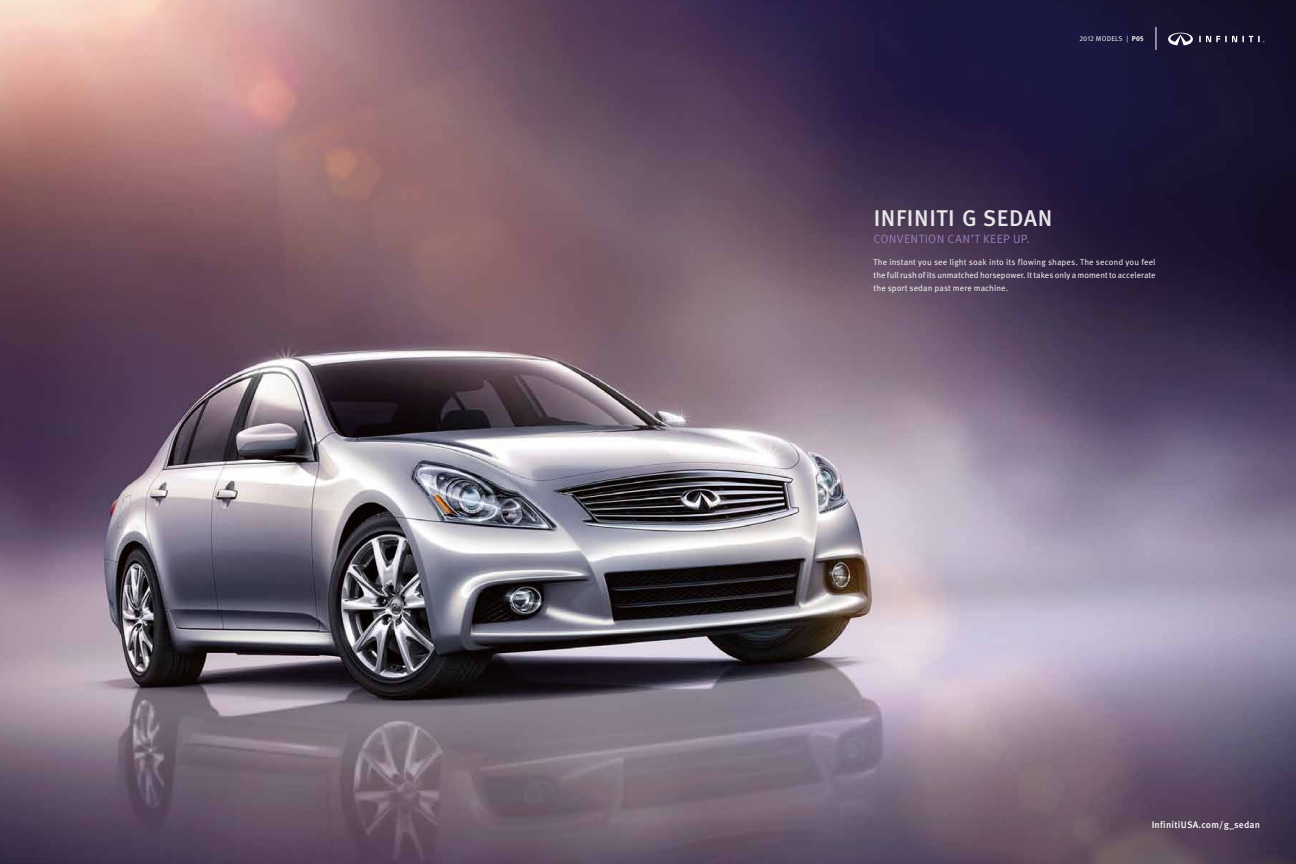
<style>
.page{position:relative;width:1296px;height:864px;background:#fff}
.page>*{position:absolute;margin:0;border:0;box-sizing:border-box;transform-origin:0 0}
.t1{font:500 22.8px "Meta Pro";letter-spacing:.03em;color:#e6e7e8}
.t2{font:12px "Meta Pro Norm";letter-spacing:.02em;color:#967db5}
.t3{font:500 9.5px "Meta Pro";letter-spacing:.02em;color:#fff}
.t4{font:8.5px/13px "Meta Pro Norm";letter-spacing:.005em;color:#fff;text-align:justify}
.t5{font:7px "Meta Pro Norm";letter-spacing:.025em;color:#fff}
.s1{font-family:"Meta Pro";font-weight:700}
</style>
<div class="page">
<img style="left:0;top:0;width:1296px;height:864px">
<svg style="left:1156px;top:27px;width:1px;height:23px"></svg>
<svg style="left:1199px;top:36px;width:66px;height:7px"></svg>
<svg style="left:1168px;top:33px;width:25px;height:12px"></svg>
<p class="t5" style="left:1079px;top:33px;width:66px">2012 models | <span class="s1">P05</span></p>
<h1 class="t1" style="left:874px;top:201px;width:180px">In finiti G SEDAN</h1>
<h2 class="t2" style="left:874px;top:230px;width:158px">CONVENTION CAN’T KEEP UP.</h2>
<p class="t4" style="left:874px;top:255px;width:283px">The instant you see light soak into its flowing shapes. The second you feel the full rush of its unmatched horsepower. It takes only a moment to accelerate the sport sedan past mere machine.</p>
<p class="t3" style="left:1152px;top:817px;width:110px">InfinitiUSA.com/g_sedan</p>
</div>
